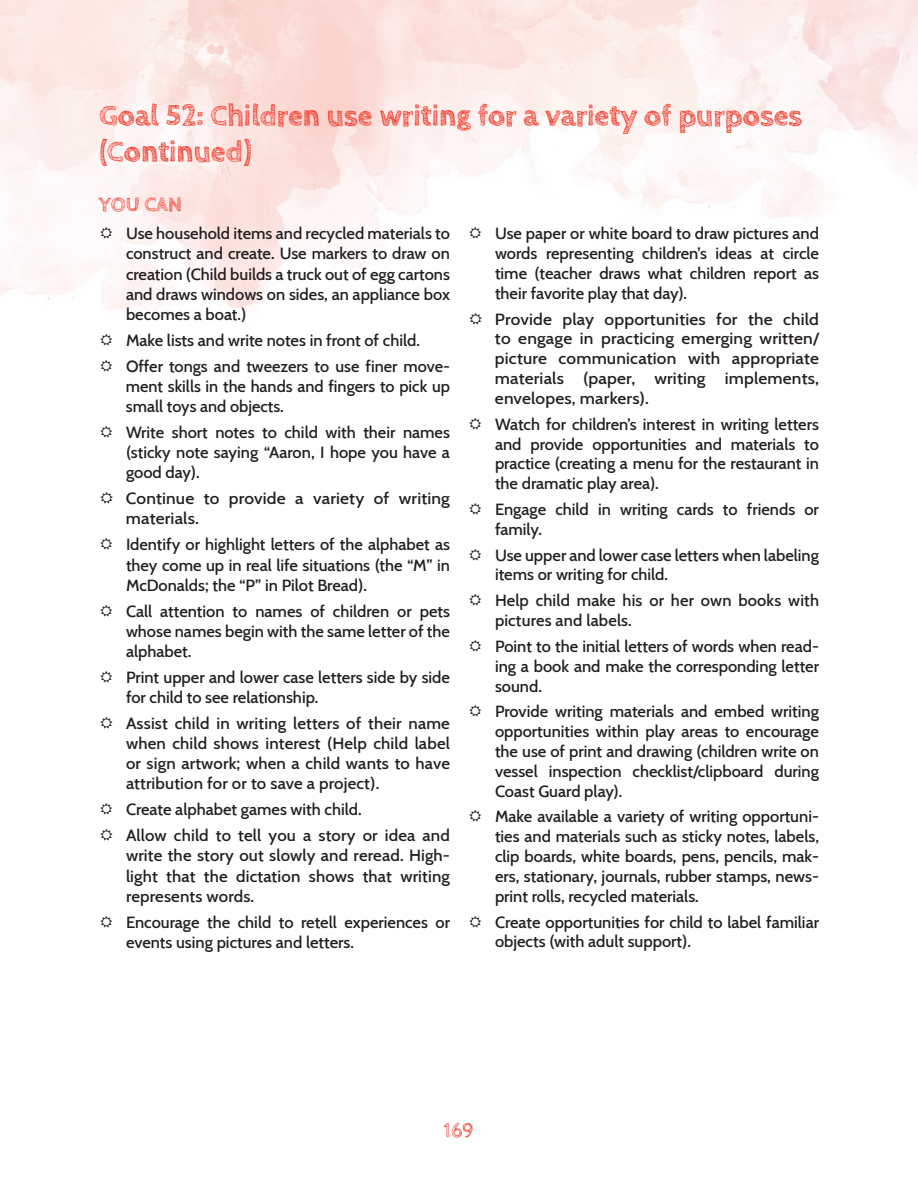
<style>
.page{position:relative;width:918px;height:1188px;background:#fff}
.page>*{position:absolute;margin:0;border:0;box-sizing:border-box;transform-origin:0 0}
.t1{font:700 30px/36px "Cabin Sketch";color:#ef3b2c}
.t2{font:700 21px "Cabin Sketch";color:#ef3b2c}
.t3{font:21px "Cabin Sketch";color:#ef3b2c}
.t4{font:500 16.5px/19.8px "Cabin";color:#231f20;text-align:justify}
.t5{font:500 16.5px/19.8px "Cabin";color:#231f20;scale:1.05 1}
</style>
<div class="page">
<h1 class="t1" style="left:99px;top:99px;width:705px">Goal 52: Children use writing for a variety of purposes (Continued)</h1>
<p class="t2" style="left:99px;top:192px;width:85px">YOU CAN</p>
<p class="t4" style="left:126px;top:222px;width:326px">Use household items and recycled materials to construct and create. Use markers to draw on creation (Child builds a truck out of egg cartons and draws windows on sides, an appliance box becomes a boat.)</p>
<p class="t4" style="left:126px;top:326px;width:325px;line-height:26.1px">Make lists and write notes in front of child.<br>Offer tongs and tweezers to use finer move-</p>
<p class="t4" style="left:126px;top:375px;width:325px">ment skills in the hands and fingers to pick up small toys and objects.</p>
<p class="t4" style="left:126px;top:421px;width:326px">Write short notes to child with their names (sticky note saying “Aaron, I hope you have a good day).</p>
<p class="t5" style="left:126px;top:487px;width:310px">Continue to provide a variety of writing materials.</p>
<p class="t4" style="left:126px;top:534px;width:326px">Identify or highlight letters of the alphabet as they come up in real life situations (the “M” in McDonalds; the “P” in Pilot Bread).</p>
<p class="t4" style="left:126px;top:600px;width:326px">Call attention to names of children or pets whose names begin with the same letter of the alphabet.</p>
<p class="t4" style="left:126px;top:666px;width:326px">Print upper and lower case letters side by side for child to see relationship.</p>
<p class="t4" style="left:126px;top:712px;width:325px">Assist child in writing letters of their name when child shows interest (Help child label or sign artwork; when a child wants to have attribution for or to save a project).</p>
<p class="t4" style="left:126px;top:795px;width:325px;line-height:26.1px">Create alphabet games with child.<br>Allow child to tell you a story or idea and</p>
<p class="t4" style="left:126px;top:845px;width:325px">write the story out slowly and reread. High&shy;light that the dictation shows that writing represents words.</p>
<p class="t4" style="left:126px;top:911px;width:326px">Encourage the child to retell experiences or events using pictures and letters.</p>
<p class="t4" style="left:495px;top:223px;width:326px">Use paper or white board to draw pictures and words representing children’s ideas at circle time (teacher draws what children report as their favorite play that day).</p>
<p class="t5" style="left:495px;top:308px;width:310px;text-align:justify">Provide play opportunities for the child to engage in practicing emerging written/ picture communication with appropriate materials (paper, writing implements, envelopes, markers).</p>
<p class="t4" style="left:495px;top:413px;width:326px">Watch for children’s interest in writing letters and provide opportunities and materials to practice (creating a menu for the restaurant in the dramatic play area).</p>
<p class="t4" style="left:495px;top:498px;width:325px">Engage child in writing cards to friends or family.</p>
<p class="t4" style="left:495px;top:544px;width:325px">Use upper and lower case letters when labeling items or writing for child.</p>
<p class="t4" style="left:495px;top:589px;width:326px">Help child make his or her own books with pictures and labels.</p>
<p class="t4" style="left:495px;top:635px;width:326px">Point to the initial letters of words when read&shy;ing a book and make the corresponding letter sound.</p>
<p class="t4" style="left:495px;top:701px;width:326px">Provide writing materials and embed writing opportunities within play areas to encourage the use of print and drawing (children write on vessel inspection checklist/clipboard during Coast Guard play).</p>
<p class="t4" style="left:495px;top:806px;width:326px">Make available a variety of writing opportuni&shy;ties and materials such as sticky notes, labels, clip boards, white boards, pens, pencils, mak&shy;ers, stationary, journals, rubber stamps, news&shy;print rolls, recycled materials.</p>
<p class="t4" style="left:495px;top:911px;width:326px">Create opportunities for child to label familiar objects (with adult support).</p>
<p class="t3" style="left:443px;top:1119px;width:33px">169</p>
</div>
